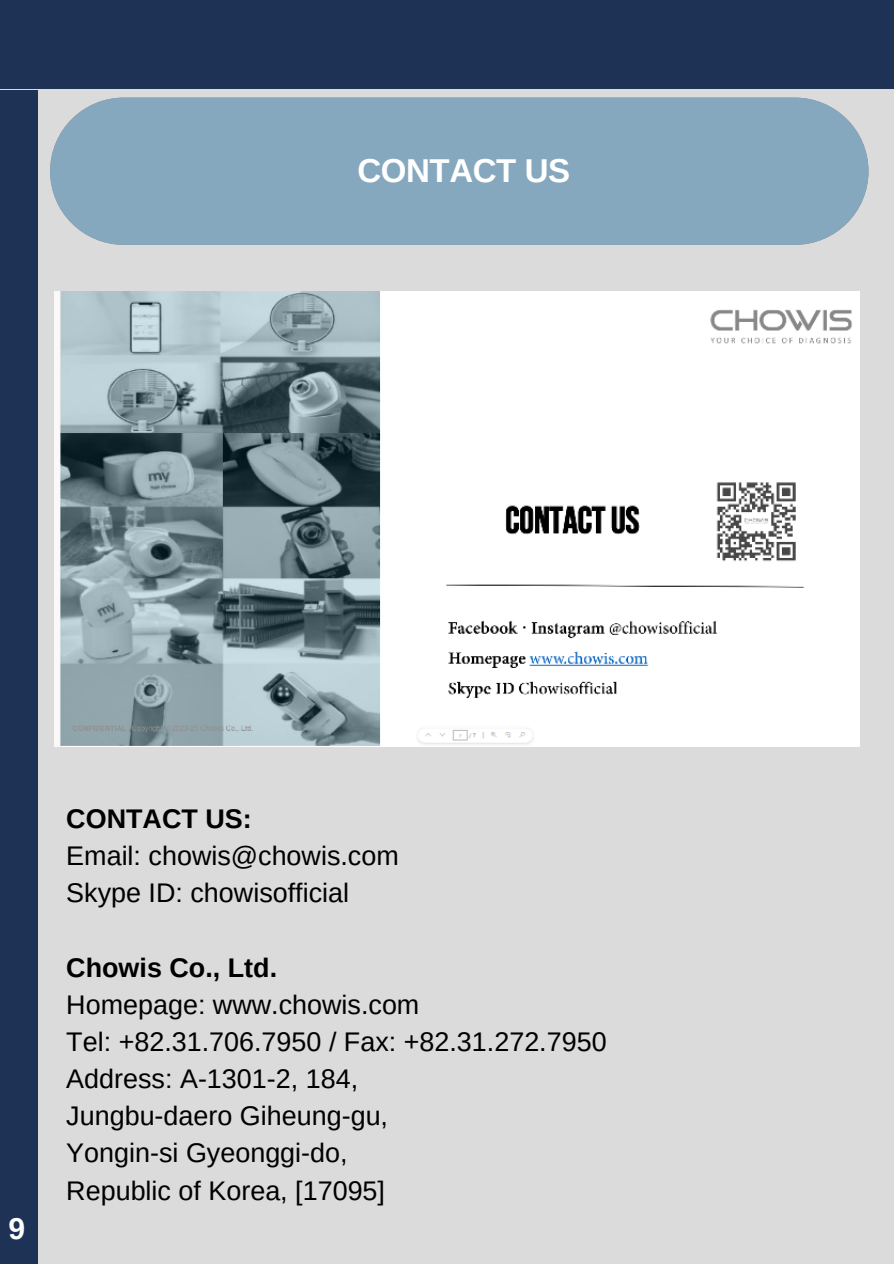
<style>
.page{position:relative;width:894px;height:1264px;background:#fff}
.page>*{position:absolute;margin:0;border:0;box-sizing:border-box;transform-origin:0 0}
.t1{font:700 33px "Arimo";letter-spacing:-.015em;color:#fff}
.t2{font:700 30px "Arimo";color:#fff}
.t3{font:26.85px "Arimo";color:#000}
.t4{font:700 26.85px "Arimo";color:#000}
</style>
<div class="page">
<div style="left:0;top:0;width:893px;height:1263px;background:#dbdbdb"></div>
<div style="left:0;top:0;width:893px;height:89px;background:#1e3256"></div>
<div style="left:0;top:90px;width:38px;height:1173px;background:#1e3256"></div>
<img style="left:55px;top:291px;width:803px;height:455px">
<div style="left:50px;top:98px;width:818px;height:147px;background:#85a8bf;border-radius:74px"></div>
<p class="t1" style="left:357px;top:152px;width:214px">CONTACT US</p>
<p class="t2" style="left:9px;top:1212px;width:18px">9</p>
<p class="t4" style="left:66px;top:803px;width:187px">CONTACT US:</p>
<p class="t3" style="left:66px;top:840px;width:334px">Email: chowis@chowis.com</p>
<p class="t3" style="left:66px;top:877px;width:284px">Skype ID: chowisofficial</p>
<p class="t4" style="left:66px;top:952px;width:212px">Chowis Co., Ltd.</p>
<p class="t3" style="left:66px;top:989px;width:354px">Homepage: www.chowis.com</p>
<p class="t3" style="left:66px;top:1026px;width:541px">Tel: +82.31.706.7950 / Fax: +82.31.272.7950</p>
<p class="t3" style="left:66px;top:1063px;width:293px">Address: A-1301-2, 184,</p>
<p class="t3" style="left:66px;top:1100px;width:323px">Jungbu-daero Giheung-gu,</p>
<p class="t3" style="left:66px;top:1138px;width:283px">Yongin-si Gyeonggi-do,</p>
<p class="t3" style="left:66px;top:1175px;width:320px">Republic of Korea, [17095]</p>
</div>
